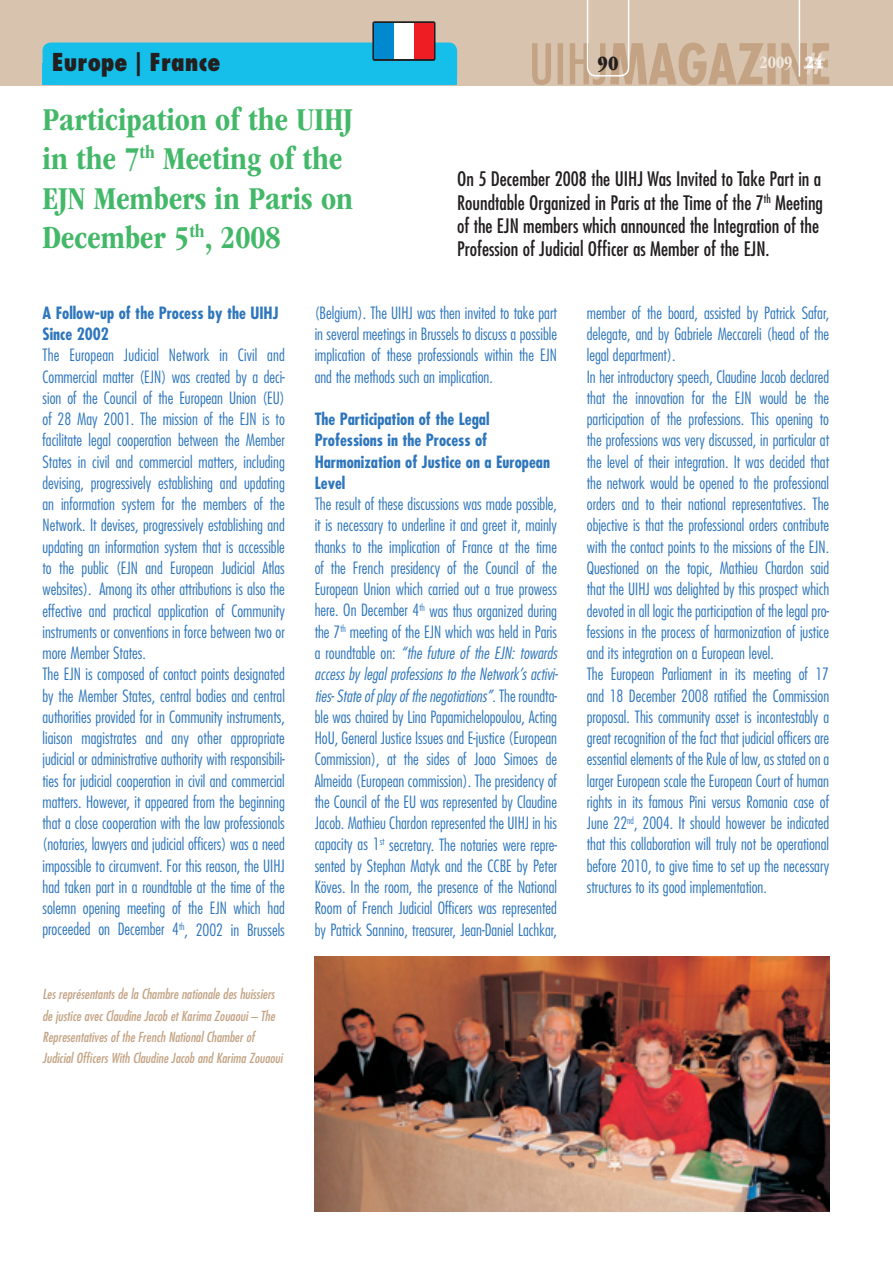
<style>
.page{position:relative;width:893px;height:1263px;background:#fff}
.page>*{position:absolute;margin:0;border:0;box-sizing:border-box;transform-origin:0 0}
.t1{font:700 condensed 33px/39.6px "ITC Garamond Std";color:#44b869}
.t2{font:800 condensed 24px "Futura Std";color:#231f20}
.t3{font:21px "ITC Garamond Std Ult Cond";color:#231f20}
.t4{font:condensed 19.5px/23.4px "Futura Std";color:#231f20}
.t5{font:700 condensed 18px "ITC Garamond Std";color:#f0e9df}
.t6{font:300 condensed 16.5px/21.3px "Futura Std";color:#2e76bc}
.t7{font:700 condensed 16.5px/21.3px "Futura Std";color:#2e76bc}
.t8{font:italic condensed 13.5px/21.3px "Futura Std";color:#c3a384}
.s1{font-family:"ITC Garamond Std Ult Cond";font-weight:400;font-stretch:normal;color:#fff}
.s2{font-style:italic}
</style>
<div class="page">
<div style="left:0;top:0;width:893px;height:85px;background:#d8c3ae"></div>
<svg style="left:532px;top:0;width:297px;height:85px"></svg>
<div style="left:43px;top:43px;width:414px;height:42px;background:#15bfe9;border-radius:9px"></div>
<svg style="left:372px;top:21px;width:63px;height:40px"></svg>
<div style="left:375px;top:23px;width:19px;height:36px;background:#0089cf"></div>
<div style="left:394px;top:23px;width:20px;height:36px;background:#fff"></div>
<div style="left:414px;top:23px;width:19px;height:36px;background:#ee1d23"></div>
<img style="left:315px;top:957px;width:514px;height:255px">
<h2 class="t2" style="left:52px;top:47px;width:170px">Europe | France</h2>
<p class="t3" style="left:598px;top:51px;width:22px">90</p>
<p class="t5" style="left:759px;top:52px;width:65px">2009 <span class="s1">24</span></p>
<h1 class="t1" style="left:43px;top:99px;width:312px">Participation of the UIHJ in the 7<sup>th</sup> Meeting of the<br>EJN Members in Paris on<br>December 5<sup>th</sup>, 2008</h1>
<p class="t4" style="left:457px;top:167px;width:367px">On 5 December 2008 the UIHJ Was Invited to Take Part in a Roundtable Organized in Paris at the Time of the 7<sup>th</sup> Meeting of the EJN members which announced the Integration of the Profession of Judicial Officer as Member of the EJN.</p>
<p class="t7" style="left:43px;top:302px;width:237px">A Follow-up of the Process by the UIHJ<br>Since 2002</p>
<p class="t6" style="left:43px;top:345px;width:244px">The European Judicial Network in Civil and Commercial matter (EJN) was created by a deci&shy;sion of the Council of the European Union (EU) of 28 May 2001. The mission of the EJN is to facilitate legal cooperation between the Member States in civil and commercial matters, including devising, progressively establishing and updating an information system for the members of the Network. It devises, progressively establishing and updating an information system that is accessible to the public (EJN and European Judicial Atlas websites). Among its other attributions is also the effective and practical application of Community instruments or conventions in force between two or more Member States.<br>The EJN is composed of contact points designated by the Member States, central bodies and central authorities provided for in Community instruments, liaison magistrates and any other appropriate judicial or administrative authority with responsibili&shy;ties for judicial cooperation in civil and commercial matters. However, it appeared from the beginning that a close cooperation with the law professionals (notaries, lawyers and judicial officers) was a need impossible to circumvent. For this reason, the UIHJ had taken part in a roundtable at the time of the solemn opening meeting of the EJN which had proceeded on December 4<sup>th</sup>, 2002 in Brussels</p>
<p class="t8" style="left:42px;top:984px;width:242px">Les représentants de la Chambre nationale des huissiers de justice avec Claudine Jacob et Karima Zouaoui – The Representatives of the French National Chamber of Judicial Officers With Claudine Jacob and Karima Zouaoui</p>
<p class="t6" style="left:315px;top:302px;width:244px;text-align:justify">(Belgium). The UIHJ was then invited to take part in several meetings in Brussels to discuss a possible implication of these professionals within the EJN and the methods such an implication.</p>
<p class="t7" style="left:315px;top:408px;width:237px">The Participation of the Legal<br>Professions in the Process of<br>Harmonization of Justice on a European<br>Level</p>
<p class="t6" style="left:315px;top:493px;width:245px;text-align:justify">The result of these discussions was made possible, it is necessary to underline it and greet it, mainly thanks to the implication of France at the time of the French presidency of the Council of the European Union which carried out a true prowess here. On December 4<sup>th</sup> was thus organized during the 7<sup>th</sup> meeting of the EJN which was held in Paris a roundtable on: <span class="s2">“the future of the EJN: towards access by legal professions to the Network’s activi&shy;ties- State of play of the negotiations”</span>. The roundta&shy;ble was chaired by Lina Papamichelopoulou, Acting HoU, General Justice Issues and E-justice (European Commission), at the sides of Joao Simoes de Almeida (European commission). The presidency of the Council of the EU was represented by Claudine Jacob. Mathieu Chardon represented the UIHJ in his capacity as 1<sup>st</sup> secretary. The notaries were repre&shy;sented by Stephan Matyk and the CCBE by Peter Köves. In the room, the presence of the National Room of French Judicial Officers was represented by Patrick Sannino, treasurer, Jean-Daniel Lachkar,</p>
<p class="t6" style="left:587px;top:302px;width:244px">member of the board, assisted by Patrick Safar, delegate, and by Gabriele Meccareli (head of the legal department).<br>In her introductory speech, Claudine Jacob declared that the innovation for the EJN would be the participation of the professions. This opening to the professions was very discussed, in particular at the level of their integration. It was decided that the network would be opened to the professional orders and to their national representatives. The objective is that the professional orders contribute with the contact points to the missions of the EJN.<br>Questioned on the topic, Mathieu Chardon said that the UIHJ was delighted by this prospect which devoted in all logic the participation of the legal pro&shy;fessions in the process of harmonization of justice and its integration on a European level.<br>The European Parliament in its meeting of 17 and 18 December 2008 ratified the Commission proposal. This community asset is incontestably a great recognition of the fact that judicial officers are essential elements of the Rule of law, as stated on a larger European scale the European Court of human rights in its famous Pini versus Romania case of June 22<sup>nd</sup>, 2004. It should however be indicated that this collaboration will truly not be operational before 2010, to give time to set up the necessary structures to its good implementation.</p>
</div>
